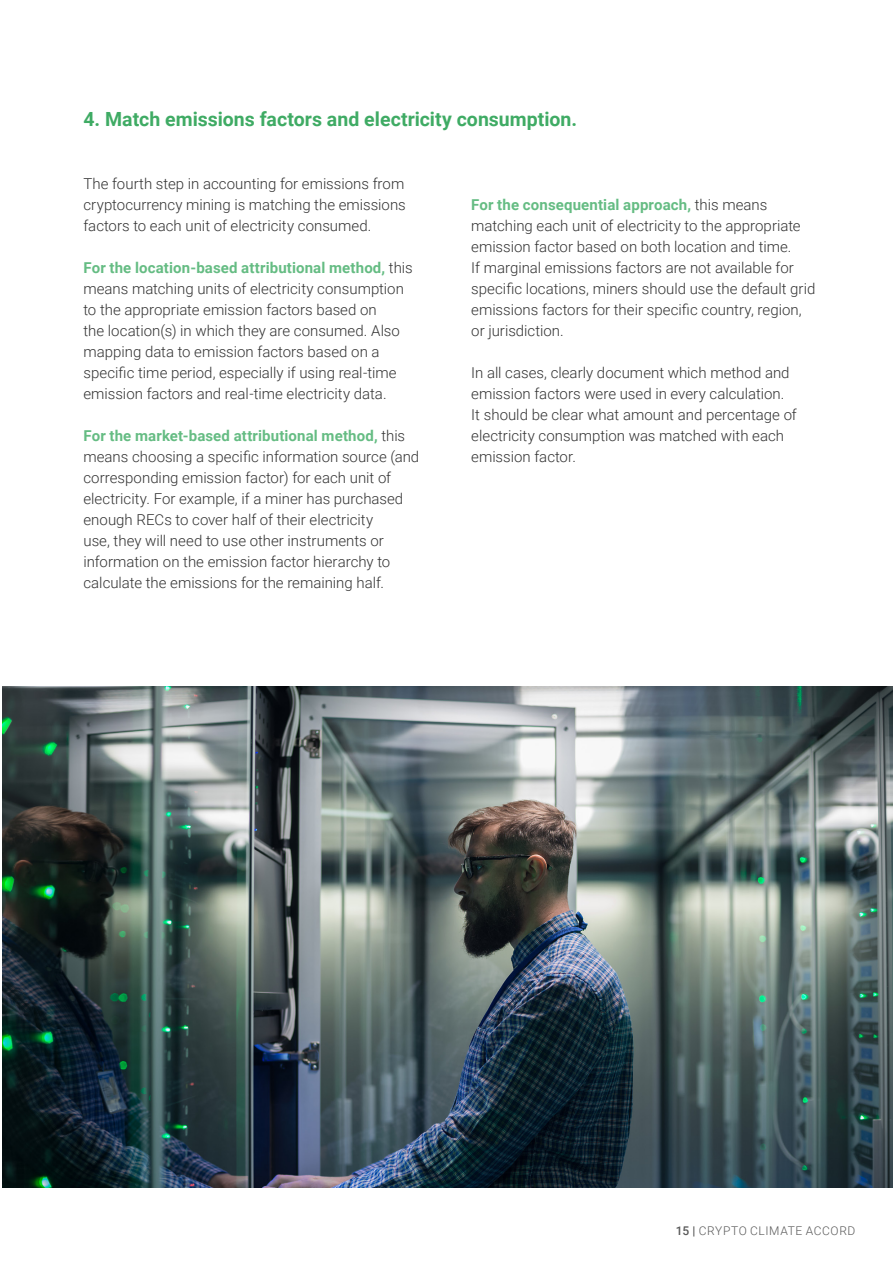
<style>
.page{position:relative;width:893px;height:1263px;background:#fff}
.page>*{position:absolute;margin:0;border:0;box-sizing:border-box;transform-origin:0 0}
.t1{font:700 19.5px "Roboto";color:#3fab64}
.t2{font:300 15px/21px "Roboto";color:#333}
.t3{font:300 12px "Roboto";letter-spacing:.05em;color:#595959}
.s1{font-weight:700;color:#65bc83}
.s2{font-weight:500}
</style>
<div class="page">
<img style="left:2px;top:686px;width:891px;height:501px">
<h1 class="t1" style="left:83px;top:105px;width:495px">4. Match emissions factors and electricity consumption.</h1>
<p class="t2" style="left:83px;top:173px;width:324px;text-align:justify">The fourth step in accounting for emissions from cryptocurrency mining is matching the emissions factors to each unit of electricity consumed.</p>
<p class="t2" style="left:83px;top:257px;width:331px"><span class="s1">For the location-based attributional method,</span> this means matching units of electricity consumption to the appropriate emission factors based on<br>the location(s) in which they are consumed. Also mapping data to emission factors based on a specific time period, especially if using real-time emission factors and real-time electricity data.</p>
<p class="t2" style="left:83px;top:425px;width:337px"><span class="s1">For the market-based attributional method,</span> this means choosing a specific information source (and corresponding emission factor) for each unit of electricity. For example, if a miner has purchased enough RECs to cover half of their electricity<br>use, they will need to use other instruments or information on the emission factor hierarchy to calculate the emissions for the remaining half.</p>
<p class="t2" style="left:471px;top:194px;width:346px"><span class="s1">For the consequential approach,</span> this means matching each unit of electricity to the appropriate emission factor based on both location and time.<br>If marginal emissions factors are not available for specific locations, miners should use the default grid emissions factors for their specific country, region, or jurisdiction.</p>
<p class="t2" style="left:471px;top:362px;width:327px">In all cases, clearly document which method and emission factors were used in every calculation.<br>It should be clear what amount and percentage of electricity consumption was matched with each emission factor.</p>
<p class="t3" style="left:676px;top:1223px;width:181px"><span class="s2">15 |</span> CRYPTO CLIMATE ACCORD</p>
</div>
